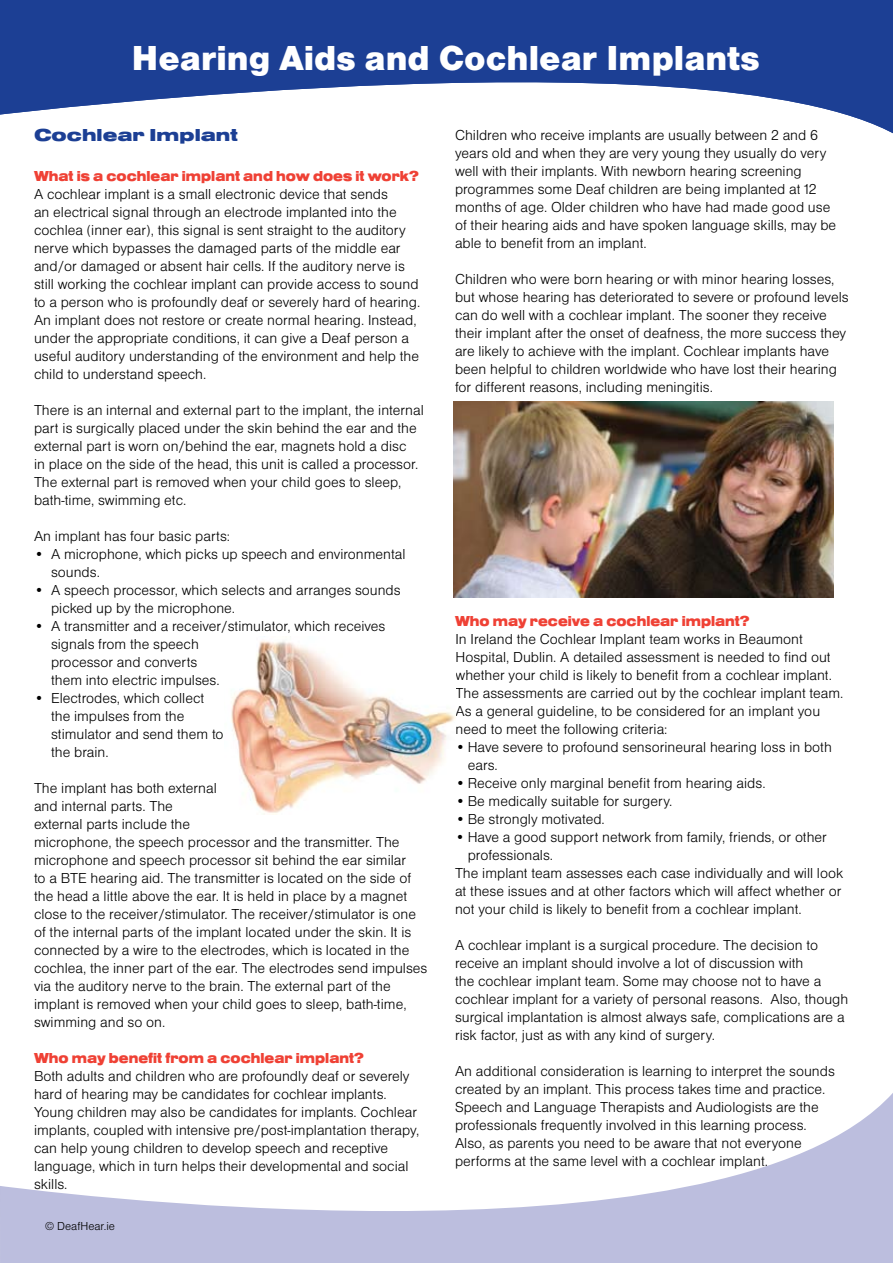
<style>
.page{position:relative;width:893px;height:1263px;background:#fff}
.page>*{position:absolute;margin:0;border:0;box-sizing:border-box;transform-origin:0 0}
.t1{font:36px "Nimbus San D Blac";color:#fff}
.t2{font:18px "Nimbus San D Blac Exte";color:#1c3f94}
.t3{font:15px/18px "Nimbus San D Ligh";color:#000}
.t4{font:15px "Nimbus San D Blac Exte";color:#ef4135;scale:.8 1}
.t5{font:12px "Nimbus San D Ligh";color:#000}
</style>
<div class="page">
<svg style="left:1px;top:1093px;width:892px;height:170px"></svg>
<hr style="left:0;top:1186px;width:1px;height:77px;background:#9498c9">
<svg style="left:0;top:0;width:893px;height:134px;fill:#1c3f94"></svg>
<img style="left:231px;top:636px;width:225px;height:178px">
<img style="left:454px;top:401px;width:379px;height:196px">
<h1 class="t1" style="left:132px;top:37px;width:629px">Hearing Aids and Cochlear Implants</h1>
<h1 class="t1" style="left:250px;top:37px;width:394px">Coping With Diagnosis</h1>
<p class="t2" style="left:34px;top:125px;width:205px">Cochlear Implant</p>
<p class="t4" style="left:34px;top:168px;width:482px">What is a cochlear implant and how does it work?</p>
<p class="t3" style="left:34px;top:185px;width:388px">A cochlear implant is a small electronic device that sends<br>an electrical signal through an electrode implanted into the cochlea (inner ear), this signal is sent straight to the auditory nerve which bypasses the damaged parts of the middle ear and/or damaged or absent hair cells. If the auditory nerve is still working the cochlear implant can provide access to sound to a person who is profoundly deaf or severely hard of hearing.<br>An implant does not restore or create normal hearing. Instead, under the appropriate conditions, it can give a Deaf person a useful auditory understanding of the environment and help the child to understand speech.</p>
<p class="t3" style="left:34px;top:401px;width:391px">There is an internal and external part to the implant, the internal part is surgically placed under the skin behind the ear and the external part is worn on/behind the ear, magnets hold a disc<br>in place on the side of the head, this unit is called a processor.<br>The external part is removed when your child goes to sleep, bath-time, swimming etc.</p>
<p class="t3" style="left:34px;top:527px;width:198px">An implant has four basic parts:</p>
<p class="t3" style="left:51px;top:545px;width:356px;text-indent:-17px">• A microphone, which picks up speech and environmental sounds.</p>
<p class="t3" style="left:51px;top:581px;width:351px;text-indent:-17px">• A speech processor, which selects and arranges sounds picked up by the microphone.</p>
<p class="t3" style="left:51px;top:617px;width:336px;text-indent:-17px">• A transmitter and a receiver/stimulator, which receives signals from the speech<br>processor and converts<br>them into electric impulses.</p>
<p class="t3" style="left:51px;top:689px;width:174px;text-indent:-17px">• Electrodes, which collect the impulses from the stimulator and send them to the brain.</p>
<p class="t3" style="left:34px;top:779px;width:395px">The implant has both external<br>and internal parts. The<br>external parts include the<br>microphone, the speech processor and the transmitter. The microphone and speech processor sit behind the ear similar<br>to a BTE hearing aid. The transmitter is located on the side of the head a little above the ear. It is held in place by a magnet close to the receiver/stimulator. The receiver/stimulator is one of the internal parts of the implant located under the skin. It is connected by a wire to the electrodes, which is located in the cochlea, the inner part of the ear. The electrodes send impulses via the auditory nerve to the brain. The external part of the implant is removed when your child goes to sleep, bath-time, swimming and so on.</p>
<p class="t4" style="left:34px;top:1050px;width:414px">Who may benefit from a cochlear implant?</p>
<p class="t3" style="left:34px;top:1067px;width:387px">Both adults and children who are profoundly deaf or severely hard of hearing may be candidates for cochlear implants.<br>Young children may also be candidates for implants. Cochlear implants, coupled with intensive pre/post-implantation therapy, can help young children to develop speech and receptive language, which in turn helps their developmental and social skills.</p>
<p class="t5" style="left:45px;top:1219px;width:71px">© DeafHear.ie</p>
<p class="t3" style="left:455px;top:125px;width:383px">Children who receive implants are usually between 2 and 6 years old and when they are very young they usually do very well with their implants. With newborn hearing screening programmes some Deaf children are being implanted at 12 months of age. Older children who have had made good use of their hearing aids and have spoken language skills, may be able to benefit from an implant.</p>
<p class="t3" style="left:455px;top:269px;width:395px">Children who were born hearing or with minor hearing losses, but whose hearing has deteriorated to severe or profound levels can do well with a cochlear implant. The sooner they receive their implant after the onset of deafness, the more success they are likely to achieve with the implant. Cochlear implants have been helpful to children worldwide who have lost their hearing for different reasons, including meningitis.</p>
<p class="t4" style="left:455px;top:612px;width:370px">Who may receive a cochlear implant?</p>
<p class="t3" style="left:455px;top:629px;width:390px">In Ireland the Cochlear Implant team works in Beaumont Hospital, Dublin. A detailed assessment is needed to find out whether your child is likely to benefit from a cochlear implant.<br>The assessments are carried out by the cochlear implant team.<br>As a general guideline, to be considered for an implant you need to meet the following criteria:</p>
<p class="t3" style="left:468px;top:737px;width:366px;text-indent:-12px">• Have severe to profound sensorineural hearing loss in both ears.</p>
<p class="t3" style="left:455px;top:773px;width:312px">• Receive only marginal benefit from hearing aids.</p>
<p class="t3" style="left:455px;top:791px;width:219px">• Be medically suitable for surgery.</p>
<p class="t3" style="left:455px;top:809px;width:151px">• Be strongly motivated.</p>
<p class="t3" style="left:455px;top:827px;width:373px">• Have a good support network from family, friends, or other</p>
<p class="t3" style="left:468px;top:845px;width:87px">professionals.</p>
<p class="t3" style="left:455px;top:863px;width:390px">The implant team assesses each case individually and will look</p>
<p class="t3" style="left:455px;top:881px;width:388px">at these issues and at other factors which will affect whether or</p>
<p class="t3" style="left:455px;top:899px;width:348px">not your child is likely to benefit from a cochlear implant.</p>
<p class="t3" style="left:455px;top:935px;width:395px">A cochlear implant is a surgical procedure. The decision to receive an implant should involve a lot of discussion with<br>the cochlear implant team. Some may choose not to have a cochlear implant for a variety of personal reasons. Also, though surgical implantation is almost always safe, complications are a risk factor, just as with any kind of surgery.</p>
<p class="t3" style="left:455px;top:1061px;width:381px">An additional consideration is learning to interpret the sounds created by an implant. This process takes time and practice.<br>Speech and Language Therapists and Audiologists are the professionals frequently involved in this learning process.<br>Also, as parents you need to be aware that not everyone performs at the same level with a cochlear implant.</p>
</div>
